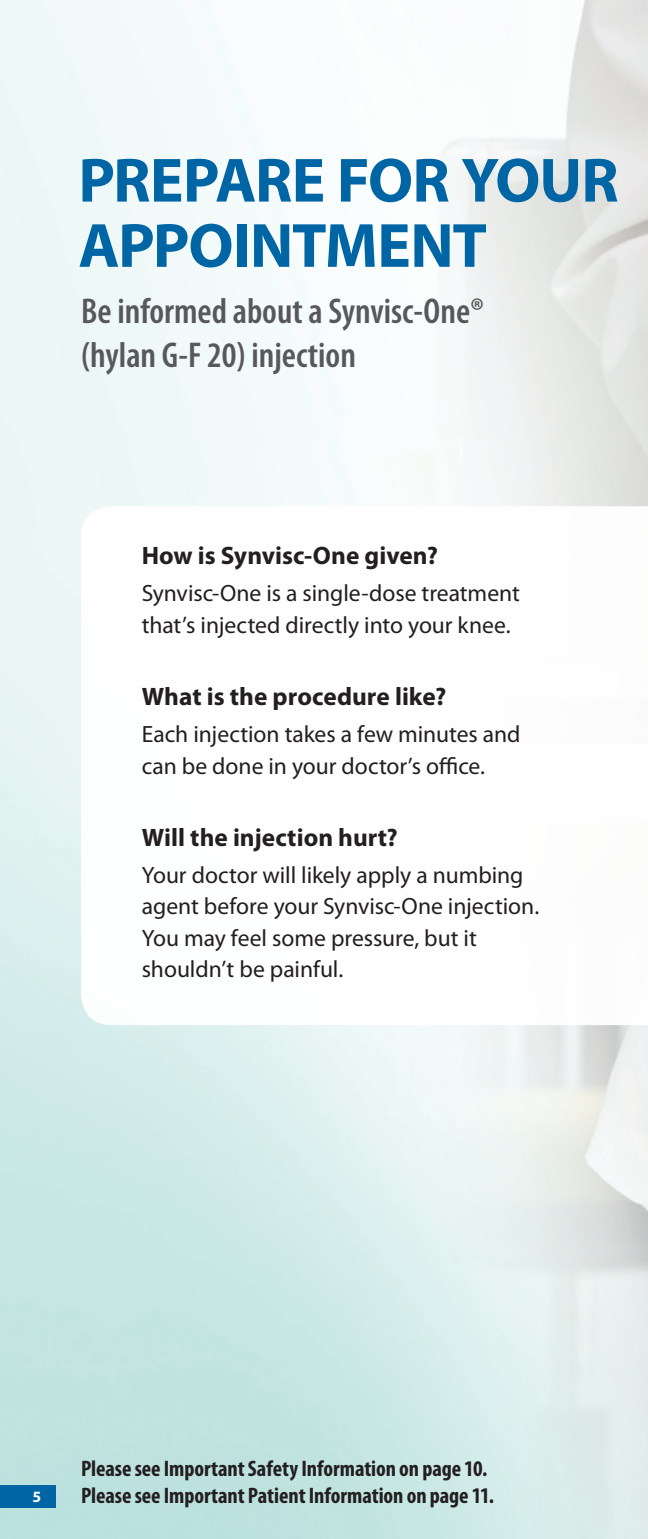
<style>
.page{position:relative;width:648px;height:1539px;background:#fff}
.page>*{position:absolute;margin:0;border:0;box-sizing:border-box;transform-origin:0 0}
.t1{font:700 63px/65.2px "Myriad Pro";letter-spacing:-.02em;color:#0065a4}
.t2{font:600 condensed 36px/43.2px "Myriad Pro";color:#57585a}
.Subhead{font:700 25.2px "Myriad Pro";color:#231f20}
.body_copy_-__25_spac{font:23.62px/31.5px "Myriad Pro";letter-spacing:-.005em;color:#231f20}
.Subhead-2{font:23.62px/31.5px "Myriad Pro";color:#231f20}
.t3{font:700 condensed 22.5px "Myriad Pro";letter-spacing:-.005em;color:#231f20}
.body_copy{font:700 15.75px "Myriad Pro";color:#fff}
</style>
<div class="page">
<img style="left:0;top:0;width:648px;height:1539px">
<div style="left:0;top:1486px;width:56px;height:22px;background:#0065a4"></div>
<svg style="left:81px;top:506px;width:567px;height:519px"></svg>
<p class="t1" style="left:78px;top:149px;width:542px">PREPARE FOR YOUR<br>APPOINTMENT</p>
<p class="t2" style="left:81px;top:291px;width:404px">Be informed about a Synvisc-One® (hylan G-F 20) injection</p>
<p class="Subhead" style="left:142px;top:542px;width:298px">How is Synvisc-One given?</p>
<p class="body_copy_-__25_spac" style="left:142px;top:578px;width:380px">Synvisc-One is a single-dose treatment that’s injected directly into your knee.</p>
<p class="Subhead" style="left:142px;top:682px;width:306px">What is the procedure like?</p>
<p class="body_copy_-__25_spac" style="left:142px;top:719px;width:380px">Each injection takes a few minutes and can be done in your doctor’s office.</p>
<p class="Subhead" style="left:142px;top:823px;width:257px">Will the injection hurt?</p>
<p class="Subhead-2" style="left:142px;top:860px;width:399px">Your doctor will likely apply a numbing agent before your Synvisc-One injection.<br>You may feel some pressure, but it shouldn’t be painful.</p>
<p class="t3" style="left:81px;top:1456px;width:408px">Please see Important Safety Information on page 10.</p>
<p class="body_copy" style="left:32px;top:1488px;width:10px">5</p>
<p class="t3" style="left:81px;top:1483px;width:414px">Please see Important Patient Information on page 11.</p>
</div>
